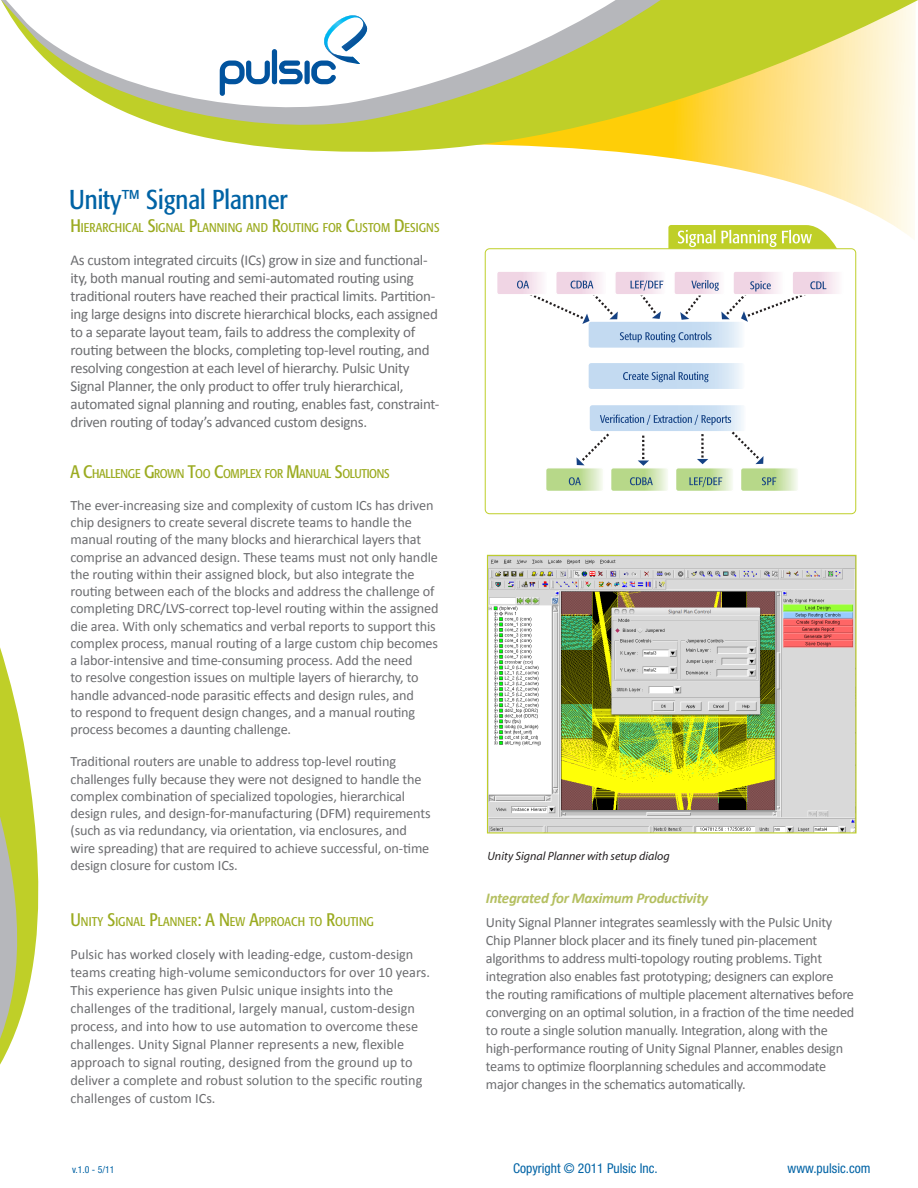
<style>
.page{position:relative;width:918px;height:1188px;background:#fff}
.page>*{position:absolute;margin:0;border:0;box-sizing:border-box;transform-origin:0 0}
.t1{font:condensed 27px "Formata";color:#0063a5}
.t2{font:15px/18px "Calibri";letter-spacing:-.02em;color:#6c6d70}
.t3{font:italic 700 15px "Calibri";letter-spacing:-.02em;color:#b5c061}
.t4{font:14.25px/17.2px "Calibri";letter-spacing:-.01em;color:#6c6d70}
.t5{font:condensed 13.5px "Helvetica Neue";color:#0063a5}
.t6{font:condensed 12.6px "Formata";letter-spacing:-.005em;color:#9bab20}
.t7{font:condensed 12.6px "Formata";letter-spacing:-.03em;color:#9bab20}
.t8{font:italic 12px "Myriad";color:#231f20}
.t9{font:condensed 9.75px "Helvetica Neue";color:#0063a5}
.s1{font-size:18px}
</style>
<div class="page">
<svg style="left:647px;top:155px;width:268px;height:84px"></svg>
<svg style="left:1px;top:0;width:917px;height:155px"></svg>
<svg style="left:0;top:647px;width:39px;height:418px"></svg>
<img style="left:489px;top:557px;width:366px;height:274px">
<div style="left:487px;top:555px;width:370px;height:278px;border:1px solid #bfcf28"></div>
<svg style="left:589px;top:363px;width:153px;height:26px;background:#bed4eb"></svg>
<div style="left:496px;top:270px;width:52px;height:26px;border:2px solid #fff;border-radius:3px"></div>
<div style="left:545px;top:467px;width:60px;height:25px;border:1px solid #fff;border-radius:3px"></div>
<div style="left:610px;top:467px;width:60px;height:25px;border:1px solid #fff;border-radius:3px"></div>
<div style="left:675px;top:467px;width:60px;height:25px;border:1px solid #fff;border-radius:3px"></div>
<div style="left:740px;top:467px;width:60px;height:25px;border:1px solid #fff;border-radius:3px"></div>
<svg style="left:546px;top:405px;width:253px;height:86px"></svg>
<svg style="left:497px;top:225px;width:351px;height:123px"></svg>
<p class="t1" style="left:69px;top:184px;width:220px">Unity™ Signal Planner</p>
<p class="t6" style="left:70px;top:220px;width:370px"><span class="s1">H</span>IERARCHICAL <span class="s1">S</span>IGNAL <span class="s1">P</span>LANNING AND <span class="s1">R</span>OUTING FOR <span class="s1">C</span>USTOM <span class="s1">D</span>ESIGNS</p>
<p class="t2" style="left:70px;top:250px;width:370px">As custom integrated circuits (ICs) grow in size and functional&shy;ity, both manual routing and semi-automated routing using traditional routers have reached their practical limits. Partition&shy;ing large designs into discrete hierarchical blocks, each assigned to a separate layout team, fails to address the complexity of routing between the blocks, completing top-level routing, and resolving congestion at each level of hierarchy. Pulsic Unity Signal Planner, the only product to offer truly hierarchical, automated signal planning and routing, enables fast, constraint&shy;driven routing of today’s advanced custom designs.</p>
<p class="t7" style="left:70px;top:466px;width:320px"><span class="s1">A C</span>HALLENGE <span class="s1">G</span>ROWN <span class="s1">T</span>OO <span class="s1">C</span>OMPLEX FOR <span class="s1">M</span>ANUAL <span class="s1">S</span>OLUTIONS</p>
<p class="t4" style="left:70px;top:496px;width:370px">The ever-increasing size and complexity of custom ICs has driven chip designers to create several discrete teams to handle the manual routing of the many blocks and hierarchical layers that comprise an advanced design. These teams must not only handle the routing within their assigned block, but also integrate the routing between each of the blocks and address the challenge of completing DRC/LVS-correct top-level routing within the assigned die area. With only schematics and verbal reports to support this complex process, manual routing of a large custom chip becomes a labor-intensive and time-consuming process. Add the need<br>to resolve congestion issues on multiple layers of hierarchy, to handle advanced-node parasitic effects and design rules, and<br>to respond to frequent design changes, and a manual routing process becomes a daunting challenge.</p>
<p class="t4" style="left:70px;top:752px;width:362px">Traditional routers are unable to address top-level routing challenges fully because they were not designed to handle the complex combination of specialized topologies, hierarchical design rules, and design-for-manufacturing (DFM) requirements (such as via redundancy, via orientation, via enclosures, and wire spreading) that are required to achieve successful, on-time design closure for custom ICs.</p>
<p class="t6" style="left:70px;top:914px;width:305px"><span class="s1">U</span> NITY <span class="s1">S</span>IGNAL <span class="s1">P</span>LANNER<span class="s1">: A N</span>EW <span class="s1">A</span>PPROACH TO <span class="s1">R</span>OUTING</p>
<p class="t4" style="left:70px;top:945px;width:361px;line-height:18px">Pulsic has worked closely with leading-edge, custom-design teams creating high-volume semiconductors for over 10 years.<br>This experience has given Pulsic unique insights into the challenges of the traditional, largely manual, custom-design process, and into how to use automation to overcome these challenges. Unity Signal Planner represents a new, flexible approach to signal routing, designed from the ground up to deliver a complete and robust solution to the specific routing challenges of custom ICs.</p>
<p class="t8" style="left:488px;top:850px;width:184px">Unity Signal Planner with setup dialog</p>
<p class="t3" style="left:486px;top:889px;width:224px">Integrated for Maximum Productivity</p>
<p class="t4" style="left:486px;top:913px;width:370px;line-height:18px">Unity Signal Planner integrates seamlessly with the Pulsic Unity Chip Planner block placer and its finely tuned pin-placement algorithms to address multi-topology routing problems. Tight integration also enables fast prototyping; designers can explore the routing ramifications of multiple placement alternatives before converging on an optimal solution, in a fraction of the time needed to route a single solution manually. Integration, along with the high-performance routing of Unity Signal Planner, enables design teams to optimize floorplanning schedules and accommodate major changes in the schematics automatically.</p>
<p class="t9" style="left:72px;top:1164px;width:44px">v.1.0 - 5/11</p>
<p class="t5" style="left:513px;top:1161px;width:146px">Copyright © 2011 Pulsic Inc.</p>
<p class="t5" style="left:788px;top:1161px;width:84px">www.pulsic.com</p>
</div>
